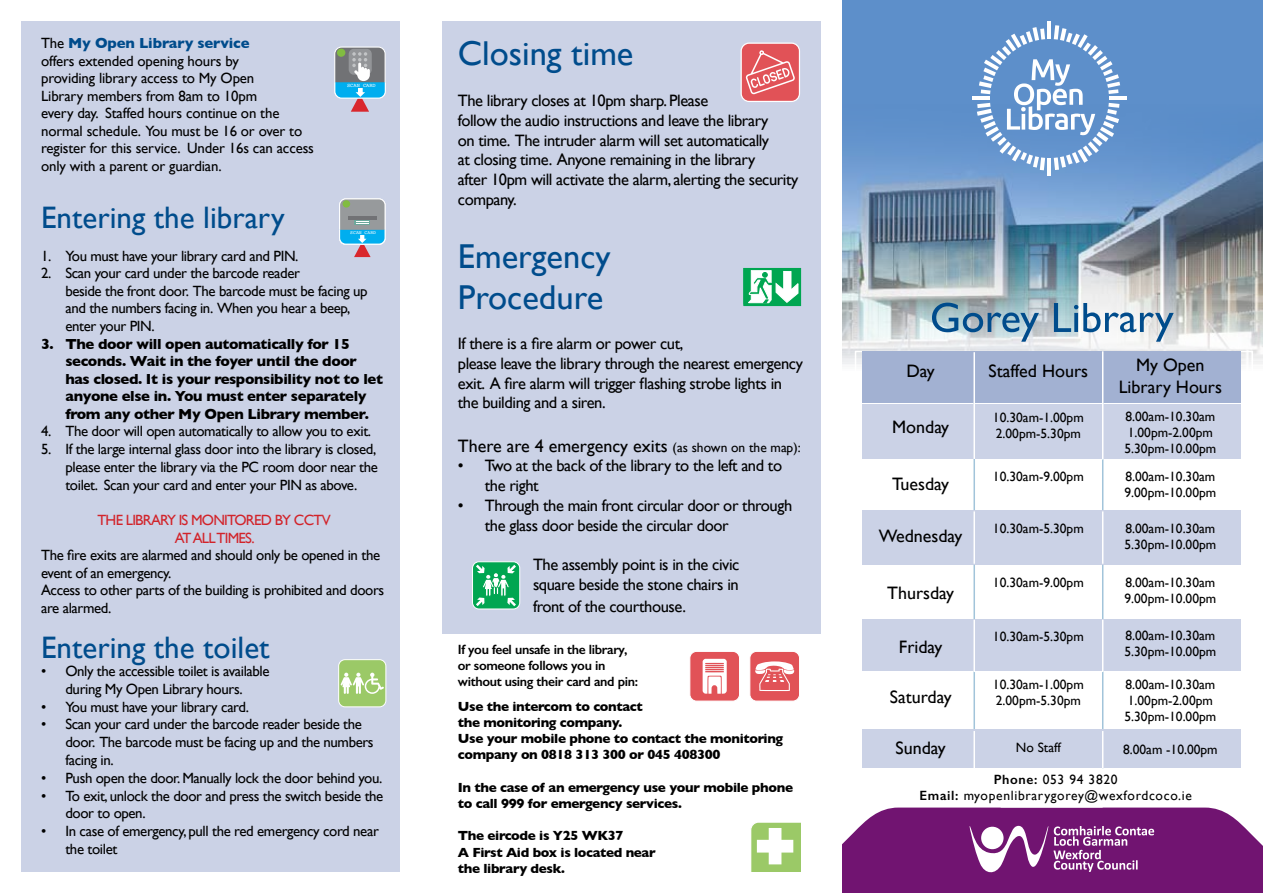
<style>
.page{position:relative;width:1263px;height:893px;background:#fff}
.page>*{position:absolute;margin:0;border:0;box-sizing:border-box;transform-origin:0 0}
.t1{font:34.5px/41.4px "Gill Sans";color:#004c8c}
.t2{font:31.05px "Gill Sans";color:#004c8c}
.t3{font:18px/21.6px "Gill Sans";color:#000;text-align:center}
.t4{font:16.5px/19.8px "Gill Sans";letter-spacing:-.025em;color:#000}
.t5{font:14.85px/17.5px "Gill Sans";letter-spacing:-.025em;color:#000}
.t6{font:700 14.85px/17.5px "Gill Sans";letter-spacing:-.025em;color:#000}
.t7{font:14.85px/17.5px "Gill Sans";letter-spacing:-.05em;color:#d2232a;text-align:center}
.t8{font:13.5px/16.2px "Gill Sans";color:#000}
.t9{font:700 13.5px/16.2px "Gill Sans";letter-spacing:-.025em;color:#000}
.t10{font:600 13.5px/16.2px "Gill Sans";letter-spacing:-.025em;color:#000}
.t11{font:13.5px/16.2px "Gill Sans";letter-spacing:.05em;color:#000;text-align:center}
.t12{font:5.25px "Courier";color:#fff}
.t13{font:4.8px "Courier";color:#fff}
.s1{font-weight:700;color:#004c8c}
.s2{font-size:13.5px}
.s3{font-weight:600}
</style>
<div class="page">
<div style="left:842px;top:0;width:421px;height:388px;background:#5d8fca"></div>
<img style="left:842px;top:142px;width:421px;height:246px">
<div style="left:842px;top:800px;width:421px;height:93px;background:#711471"></div>
<hr style="left:973px;top:351px;width:2px;height:416px;background:#a2c4da">
<hr style="left:1102px;top:351px;width:1px;height:417px;background:#a2c4da">
<div style="left:862px;top:351px;width:379px;height:52px;background:#a2b1d2"></div>
<div style="left:862px;top:404px;width:379px;height:55px;background:#cbd2e6"></div>
<div style="left:862px;top:510px;width:379px;height:55px;background:#cbd2e6"></div>
<div style="left:862px;top:619px;width:379px;height:52px;background:#cbd2e6"></div>
<div style="left:862px;top:729px;width:379px;height:39px;background:#cbd2e6"></div>
<hr style="left:973px;top:352px;width:2px;height:107px;background:#fff">
<hr style="left:973px;top:511px;width:2px;height:53px;background:#fff">
<hr style="left:973px;top:620px;width:2px;height:52px;background:#fff">
<hr style="left:973px;top:731px;width:2px;height:37px;background:#fff">
<hr style="left:1102px;top:351px;width:1px;height:108px;background:#fff">
<hr style="left:1102px;top:511px;width:1px;height:53px;background:#fff">
<hr style="left:1102px;top:620px;width:1px;height:52px;background:#fff">
<hr style="left:1102px;top:731px;width:1px;height:37px;background:#fff">
<div style="left:442px;top:21px;width:379px;height:613px;background:#cbd2e6"></div>
<div style="left:21px;top:21px;width:379px;height:851px;background:#cbd2e6"></div>
<svg style="left:740px;top:43px;width:60px;height:59px;background:#e6767a"></svg>
<svg style="left:690px;top:652px;width:49px;height:49px"></svg>
<svg style="left:750px;top:652px;width:49px;height:49px;background:#e67478"></svg>
<svg style="left:334px;top:47px;width:52px;height:65px"></svg>
<svg style="left:339px;top:198px;width:47px;height:59px"></svg>
<svg style="left:338px;top:659px;width:48px;height:48px;background:#b1d48a"></svg>
<svg style="left:751px;top:759px;width:512px;height:114px"></svg>
<svg style="left:932px;top:303px;width:242px;height:39px;background:#a5bccc"></svg>
<svg style="left:472px;top:561px;width:48px;height:48px;background:#42bc7e"></svg>
<svg style="left:743px;top:268px;width:58px;height:38px;background:#6ccb9a"></svg>
<hr style="left:972px;top:96px;width:18px;height:4px;background:#fff">
<hr style="left:1047px;top:21px;width:4px;height:18px;background:#fff">
<hr style="left:1047px;top:158px;width:4px;height:18px;background:#fff">
<hr style="left:1109px;top:96px;width:18px;height:4px;background:#fff">
<svg style="left:977px;top:25px;width:143px;height:145px"></svg>
<p class="t5" style="left:41px;top:34px;width:274px">The <span class="s1">My Open Library service<br></span>offers extended opening hours by<br>providing library access to My Open<br>Library members from 8am to 10pm<br>every day. Staffed hours continue on the normal schedule. You must be 16 or over to register for this service. Under 16s can access only with a parent or guardian.</p>
<h2 class="t2" style="left:41px;top:199px;width:245px">Entering the library</h2>
<p class="t5" style="left:41px;top:247px;width:259px">1. You must have your library card and PIN.</p>
<p class="t5" style="left:65px;top:264px;width:304px;text-indent:-24px">2. Scan your card under the barcode reader<br>beside the front door. The barcode must be facing up and the numbers facing in. When you hear a beep, enter your PIN.</p>
<p class="t6" style="left:65px;top:334px;width:319px;text-indent:-24px">3. The door will open automatically for 15 seconds. Wait in the foyer until the door has closed. It is your responsibility not to let anyone else in. You must enter separately from any other My Open Library member.</p>
<p class="t5" style="left:41px;top:422px;width:332px">4. The door will open automatically to allow you to exit.</p>
<p class="t5" style="left:65px;top:440px;width:314px;text-align:justify;text-indent:-24px">5. If the large internal glass door into the library is closed, please enter the library via the PC room door near the toilet. Scan your card and enter your PIN as above.</p>
<p class="t7" style="left:97px;top:511px;width:235px">THE LIBRARY IS MONITORED BY CCTV<br>AT ALL TIMES.</p>
<p class="t5" style="left:41px;top:546px;width:345px">The fire exits are alarmed and should only be opened in the event of an emergency.<br>Access to other parts of the building is prohibited and doors are alarmed.</p>
<h2 class="t2" style="left:41px;top:629px;width:230px">Entering the toilet</h2>
<p class="t5" style="left:41px;top:662px;width:230px;text-align:center">• Only the accessible toilet is available during My Open Library hours.</p>
<p class="t5" style="left:41px;top:698px;width:209px">• You must have your library card.</p>
<p class="t5" style="left:65px;top:715px;width:310px;text-indent:-24px">• Scan your card under the barcode reader beside the door. The barcode must be facing up and the numbers facing in.</p>
<p class="t5" style="left:41px;top:769px;width:343px">• Push open the door. Manually lock the door behind you.</p>
<p class="t5" style="left:65px;top:786px;width:319px;text-indent:-24px">• To exit, unlock the door and press the switch beside the door to open.</p>
<p class="t5" style="left:65px;top:822px;width:315px;text-indent:-24px">• In case of emergency, pull the red emergency cord near the toilet</p>
<p class="t12" style="left:347px;top:81px;width:30px">SCAN CARD</p>
<p class="t13" style="left:350px;top:229px;width:27px">SCAN CARD</p>
<h1 class="t1" style="left:458px;top:32px;width:177px">Closing time</h1>
<p class="t4" style="left:458px;top:90px;width:342px">The library closes at 10pm sharp. Please<br>follow the audio instructions and leave the library<br>on time. The intruder alarm will set automatically<br>at closing time. Anyone remaining in the library<br>after 10pm will activate the alarm, alerting the security company.</p>
<h1 class="t1" style="left:458px;top:235px;width:154px">Emergency<br>Procedure</h1>
<p class="t4" style="left:458px;top:333px;width:347px">If there is a fire alarm or power cut,<br>please leave the library through the nearest emergency exit. A fire alarm will trigger flashing strobe lights in the building and a siren.</p>
<p class="t3" style="left:458px;top:435px;width:344px">There are 4 emergency exits <span class="s2">(as shown on the map):</span></p>
<p class="t4" style="left:485px;top:456px;width:299px;text-indent:-27px">• Two at the back of the library to the left and to the right</p>
<p class="t4" style="left:485px;top:495px;width:309px;text-indent:-27px">• Through the main front circular door or through the glass door beside the circular door</p>
<p class="t4" style="left:533px;top:555px;width:208px">The assembly point is in the civic square beside the stone chairs in</p>
<p class="t4" style="left:533px;top:596px;width:155px">front of the courthouse.</p>
<p class="t10" style="left:458px;top:641px;width:182px">If you feel unsafe in the library, or someone follows you in without using their card and pin:</p>
<p class="t9" style="left:458px;top:698px;width:327px">Use the intercom to contact<br>the monitoring company.<br>Use your mobile phone to contact the monitoring company on 0818 313 300 or 045 408300</p>
<p class="t9" style="left:458px;top:779px;width:337px">In the case of an emergency use your mobile phone to call 999 for emergency services.</p>
<p class="t9" style="left:458px;top:827px;width:199px">The eircode is Y25 WK37<br>A First Aid box is located near the library desk.</p>
<p class="t3" style="left:906px;top:360px;width:30px">Day</p>
<p class="t3" style="left:988px;top:360px;width:101px">Staffed Hours</p>
<p class="t3" style="left:1119px;top:354px;width:105px">My Open<br>Library Hours</p>
<p class="t3" style="left:892px;top:416px;width:59px">Monday</p>
<p class="t8" style="left:993px;top:409px;width:92px">10.30am-1.00pm<br>2.00pm-5.30pm</p>
<p class="t8" style="left:1124px;top:408px;width:93px">8.00am-10.30am<br>1.00pm-2.00pm<br>5.30pm-10.00pm</p>
<p class="t3" style="left:892px;top:473px;width:58px">Tuesday</p>
<p class="t8" style="left:993px;top:468px;width:92px">10.30am-9.00pm</p>
<p class="t8" style="left:1124px;top:468px;width:93px">8.00am-10.30am<br>9.00pm-10.00pm</p>
<p class="t3" style="left:879px;top:525px;width:85px">Wednesday</p>
<p class="t8" style="left:993px;top:520px;width:92px">10.30am-5.30pm</p>
<p class="t8" style="left:1124px;top:520px;width:93px">8.00am-10.30am<br>5.30pm-10.00pm</p>
<p class="t3" style="left:887px;top:582px;width:68px">Thursday</p>
<p class="t8" style="left:993px;top:574px;width:92px">10.30am-9.00pm</p>
<p class="t8" style="left:1124px;top:574px;width:93px">8.00am-10.30am<br>9.00pm-10.00pm</p>
<p class="t3" style="left:899px;top:636px;width:45px">Friday</p>
<p class="t8" style="left:993px;top:628px;width:92px">10.30am-5.30pm</p>
<p class="t8" style="left:1124px;top:627px;width:93px">8.00am-10.30am<br>5.30pm-10.00pm</p>
<p class="t3" style="left:890px;top:686px;width:63px">Saturday</p>
<p class="t8" style="left:1124px;top:676px;width:93px">8.00am-10.30am<br>1.00pm-2.00pm<br>5.30pm-10.00pm</p>
<p class="t3" style="left:895px;top:737px;width:52px">Sunday</p>
<p class="t8" style="left:1016px;top:739px;width:46px">No Staff</p>
<p class="t8" style="left:1123px;top:741px;width:96px">8.00am -10.00pm</p>
<p class="t11" style="left:919px;top:771px;width:274px"><span class="s3">Phone:</span> 053 94 3820<br><span class="s3">Email:</span> myopenlibrarygorey@wexfordcoco.ie</p>
<p class="t8" style="left:993px;top:676px;width:92px">10.30am-1.00pm<br>2.00pm-5.30pm</p>
</div>
